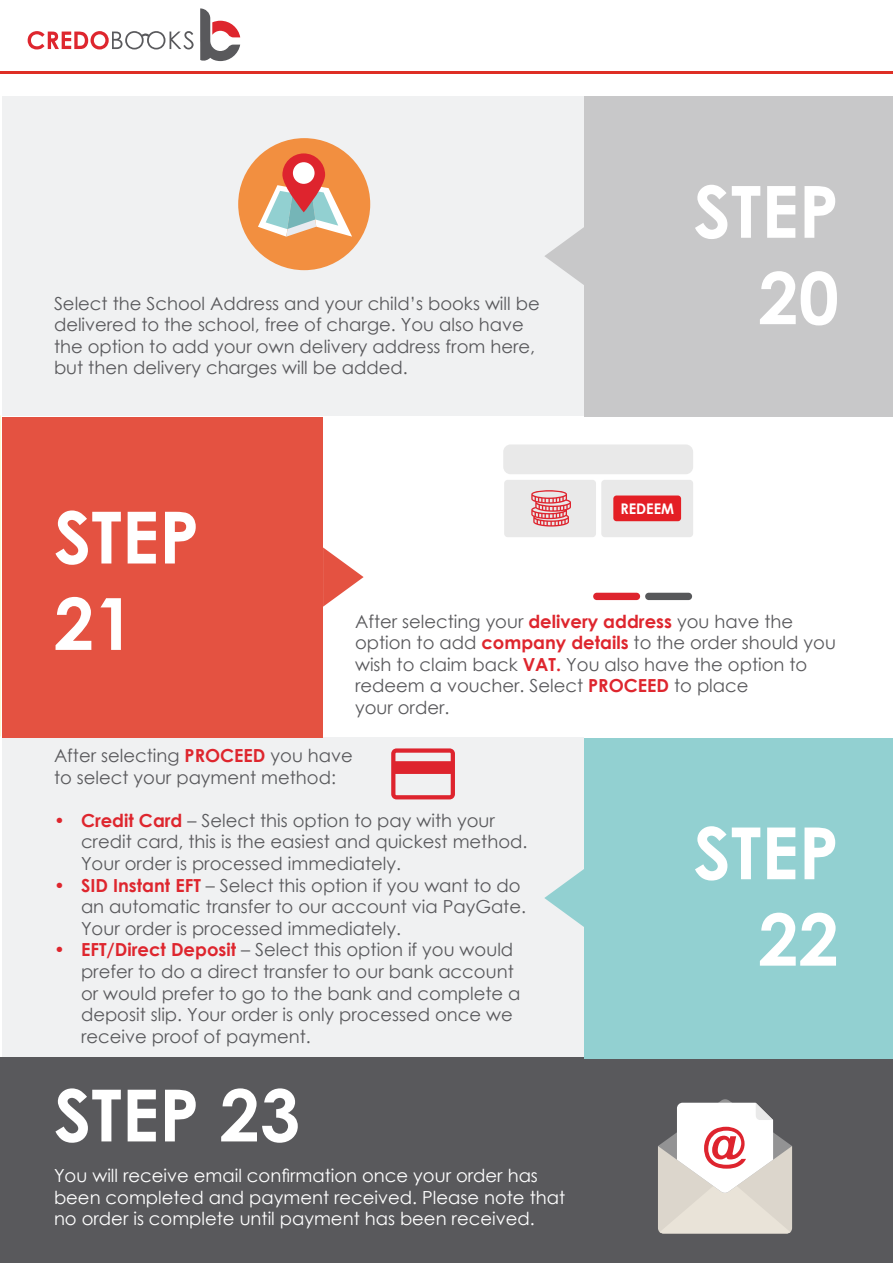
<style>
.page{position:relative;width:893px;height:1263px;background:#fff}
.page>*{position:absolute;margin:0;border:0;box-sizing:border-box;transform-origin:0 0}
.t1{font:700 72px/86.4px "Century Gothic";color:#fff;text-align:right}
.t2{font:18px/21.6px "Century Gothic";color:#59595c}
.t3{font:18px/21.6px "Century Gothic";color:#fff}
.t4{font:700 14.7px "Century Gothic";color:#fff}
.s1{font-weight:700;color:#de262e}
</style>
<div class="page">
<div style="left:1px;top:1058px;width:892px;height:205px;background:#59595c"></div>
<div style="left:2px;top:737px;width:581px;height:320px;background:#f0f1f2"></div>
<div style="left:2px;top:96px;width:581px;height:320px;background:#f0f1f2"></div>
<div style="left:585px;top:96px;width:308px;height:321px;background:#c8c8c9"></div>
<svg style="left:544px;top:226px;width:41px;height:60px"></svg>
<div style="left:2px;top:417px;width:321px;height:320px;background:#e45241"></div>
<svg style="left:323px;top:547px;width:41px;height:60px"></svg>
<div style="left:585px;top:737px;width:308px;height:321px;background:#92d0d1"></div>
<svg style="left:544px;top:868px;width:41px;height:60px"></svg>
<hr style="left:1px;top:71px;width:892px;height:3px;background:#de2f25">
<svg style="left:200px;top:8px;width:40px;height:54px"></svg>
<svg style="left:28px;top:31px;width:166px;height:18px"></svg>
<div style="left:238px;top:138px;width:132px;height:132px;background:#f28f40;border-radius:50%"></div>
<svg style="left:258px;top:185px;width:94px;height:52px"></svg>
<svg style="left:282px;top:153px;width:43px;height:59px;background:#ce5055"></svg>
<div style="left:293px;top:162px;width:22px;height:22px;background:#fff;border-radius:50%"></div>
<div style="left:503px;top:444px;width:190px;height:30px;background:#e9e9e9;border-radius:7px"></div>
<div style="left:504px;top:480px;width:92px;height:57px;background:#e9e9e9;border-radius:4px"></div>
<div style="left:601px;top:480px;width:92px;height:57px;background:#e9e9e9;border-radius:4px"></div>
<div style="left:645px;top:593px;width:47px;height:7px;background:#57585a;border-radius:4px"></div>
<div style="left:593px;top:593px;width:47px;height:7px;background:#de242e;border-radius:4px"></div>
<svg style="left:531px;top:490px;width:40px;height:37px"></svg>
<div style="left:613px;top:495px;width:68px;height:26px;background:#e41f25;border-radius:3px"></div>
<svg style="left:391px;top:748px;width:64px;height:51px"></svg>
<svg style="left:658px;top:1099px;width:134px;height:134px;background:#d9ceca"></svg>
<p class="t2" style="left:54px;top:292px;width:487px">Select the School Address and your child’s books will be delivered to the school, free of charge. You also have the option to add your own delivery address from here, but then delivery charges will be added.</p>
<h1 class="t1" style="left:693px;top:165px;width:147px">STEP<br>20</h1>
<h1 class="t1" style="left:54px;top:491px;width:147px;text-align:left">STEP<br>21</h1>
<p class="t4" style="left:620px;top:497px;width:55px">REDEEM</p>
<p class="t2" style="left:355px;top:610px;width:482px">After selecting your <span class="s1">delivery address</span> you have the option to add <span class="s1">company details</span> to the order should you wish to claim back <span class="s1">VAT.</span> You also have the option to redeem a voucher. Select <span class="s1">PROCEED</span> to place<br>your order.</p>
<p class="t2" style="left:54px;top:744px;width:300px">After selecting <span class="s1">PROCEED</span> you have to select your payment method:</p>
<p class="t2" style="left:81px;top:809px;width:448px;text-indent:-27px"><span class="s1">• Credit Card</span> – Select this option to pay with your credit card, this is the easiest and quickest method.<br>Your order is processed immediately.</p>
<p class="t2" style="left:81px;top:874px;width:447px;text-indent:-27px"><span class="s1">• SID Instant EFT</span> – Select this option if you want to do an automatic transfer to our account via PayGate.<br>Your order is processed immediately.</p>
<p class="t2" style="left:81px;top:939px;width:441px;text-indent:-27px"><span class="s1">• EFT/Direct Deposit</span> – Select this option if you would prefer to do a direct transfer to our bank account or would prefer to go to the bank and complete a deposit slip. Your order is only processed once we receive proof of payment.</p>
<h1 class="t1" style="left:54px;top:1069px;width:248px">STEP 23</h1>
<p class="t3" style="left:54px;top:1164px;width:513px">You will receive email confirmation once your order has been completed and payment received. Please note that no order is complete until payment has been received.</p>
<h1 class="t1" style="left:693px;top:807px;width:147px">STEP<br>22</h1>
</div>
